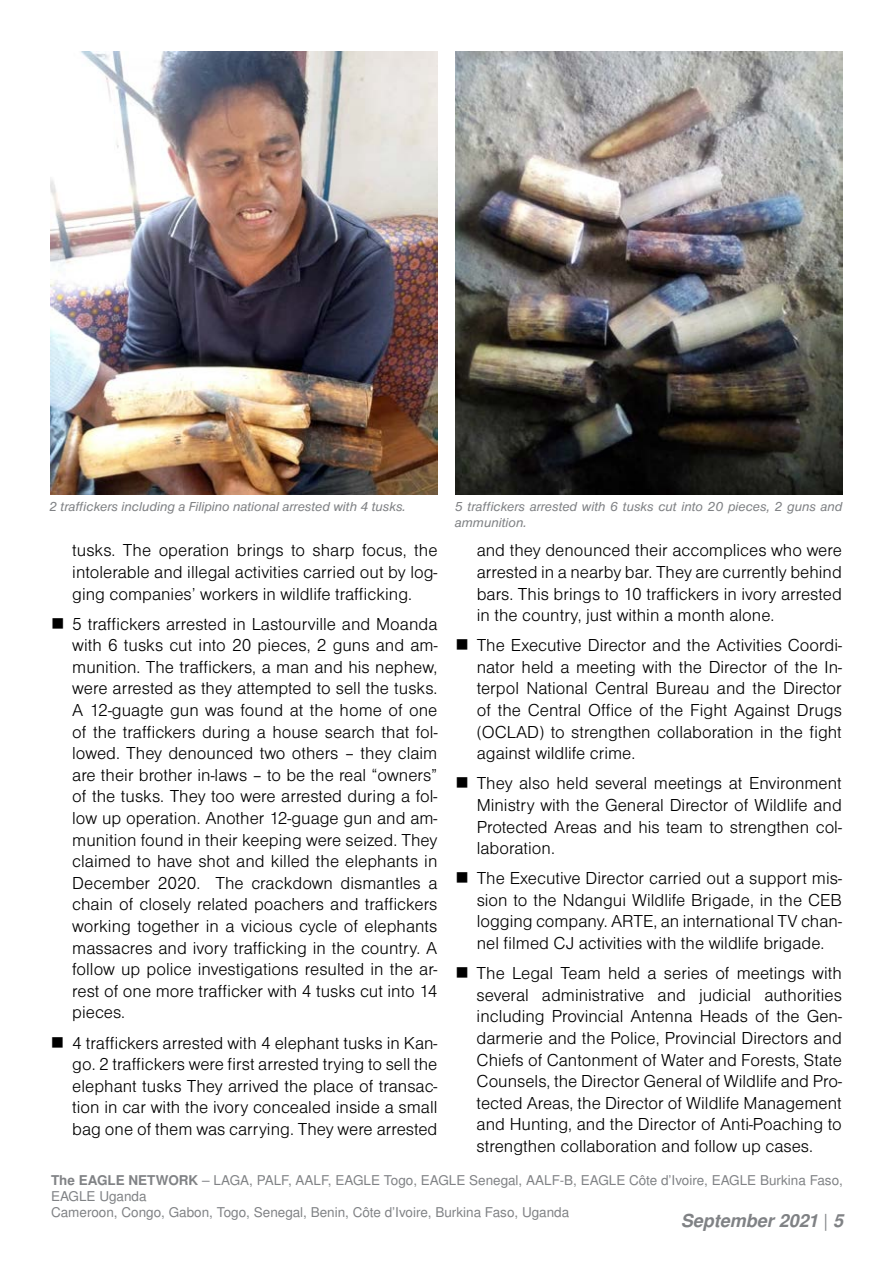
<style>
.page{position:relative;width:893px;height:1263px;background:#fff}
.page>*{position:absolute;margin:0;border:0;box-sizing:border-box;transform-origin:0 0}
.t1{font:18px/21.6px "Nimbus Sans DOT Ligh";color:#000;text-align:justify}
.t2{font:italic 700 18px "Nimbus Sans LOT";color:#808285}
.t3{font:13.5px/16.2px "Nimbus Sans LOT";color:#808285}
.t4{font:italic 13.5px/16.2px "Nimbus Sans DOT";color:#808285}
.s1{font-weight:700}
.s2{font-weight:400;font-style:normal}
</style>
<div class="page">
<img style="left:51px;top:51px;width:386px;height:443px">
<img style="left:455px;top:51px;width:388px;height:443px">
<p class="t4" style="left:49px;top:498px;width:358px">2 traffickers including a Filipino national arrested with 4 tusks.</p>
<p class="t4" style="left:455px;top:498px;width:389px">5 traffickers arrested with 6 tusks cut into 20 pieces, 2 guns and ammunition.</p>
<p class="t1" style="left:72px;top:540px;width:367px">tusks. The operation brings to sharp focus, the intolerable and illegal activities carried out by log&shy;ging companies’ workers in wildlife trafficking.</p>
<p class="t1" style="left:72px;top:613px;width:367px">5 traffickers arrested in Lastourville and Moanda with 6 tusks cut into 20 pieces, 2 guns and am&shy;munition. The traffickers, a man and his nephew, were arrested as they attempted to sell the tusks.<br>A 12-guagte gun was found at the home of one of the traffickers during a house search that fol&shy;lowed. They denounced two others – they claim are their brother in-laws – to be the real “owners” of the tusks. They too were arrested during a fol&shy;low up operation. Another 12-guage gun and am&shy;munition found in their keeping were seized. They claimed to have shot and killed the elephants in December 2020. The crackdown dismantles a chain of closely related poachers and traffickers working together in a vicious cycle of elephants massacres and ivory trafficking in the country. A follow up police investigations resulted in the ar&shy;rest of one more trafficker with 4 tusks cut into 14 pieces.</p>
<p class="t1" style="left:72px;top:1032px;width:367px">4 traffickers arrested with 4 elephant tusks in Kan&shy;go. 2 traffickers were first arrested trying to sell the elephant tusks They arrived the place of transac&shy;tion in car with the ivory concealed inside a small bag one of them was carrying. They were arrested</p>
<p class="t1" style="left:477px;top:540px;width:367px">and they denounced their accomplices who were arrested in a nearby bar. They are currently behind bars. This brings to 10 traffickers in ivory arrested in the country, just within a month alone.</p>
<p class="t1" style="left:477px;top:635px;width:367px">The Executive Director and the Activities Coordi&shy;nator held a meeting with the Director of the In&shy;terpol National Central Bureau and the Director of the Central Office of the Fight Against Drugs (OCLAD) to strengthen collaboration in the fight against wildlife crime.</p>
<p class="t1" style="left:477px;top:773px;width:367px">They also held several meetings at Environment Ministry with the General Director of Wildlife and Protected Areas and his team to strengthen col&shy;laboration.</p>
<p class="t1" style="left:477px;top:868px;width:367px">The Executive Director carried out a support mis&shy;sion to the Ndangui Wildlife Brigade, in the CEB logging company. ARTE, an international TV chan&shy;nel filmed CJ activities with the wildlife brigade.</p>
<p class="t1" style="left:477px;top:963px;width:367px">The Legal Team held a series of meetings with several administrative and judicial authorities including Provincial Antenna Heads of the Gen&shy;darmerie and the Police, Provincial Directors and Chiefs of Cantonment of Water and Forests, State Counsels, the Director General of Wildlife and Pro&shy;tected Areas, the Director of Wildlife Management and Hunting, and the Director of Anti-Poaching to strengthen collaboration and follow up cases.</p>
<p class="t3" style="left:51px;top:1172px;width:793px"><span class="s1">The EAGLE NETWORK</span> – LAGA, PALF, AALF, EAGLE Togo, EAGLE Senegal, AALF-B, EAGLE Côte d’Ivoire, EAGLE Burkina Faso,<br>EAGLE Uganda<br>Cameroon, Congo, Gabon, Togo, Senegal, Benin, Côte d’Ivoire, Burkina Faso, Uganda</p>
<p class="t2" style="left:681px;top:1210px;width:164px">September 2021 <span class="s2">|</span> 5</p>
</div>
